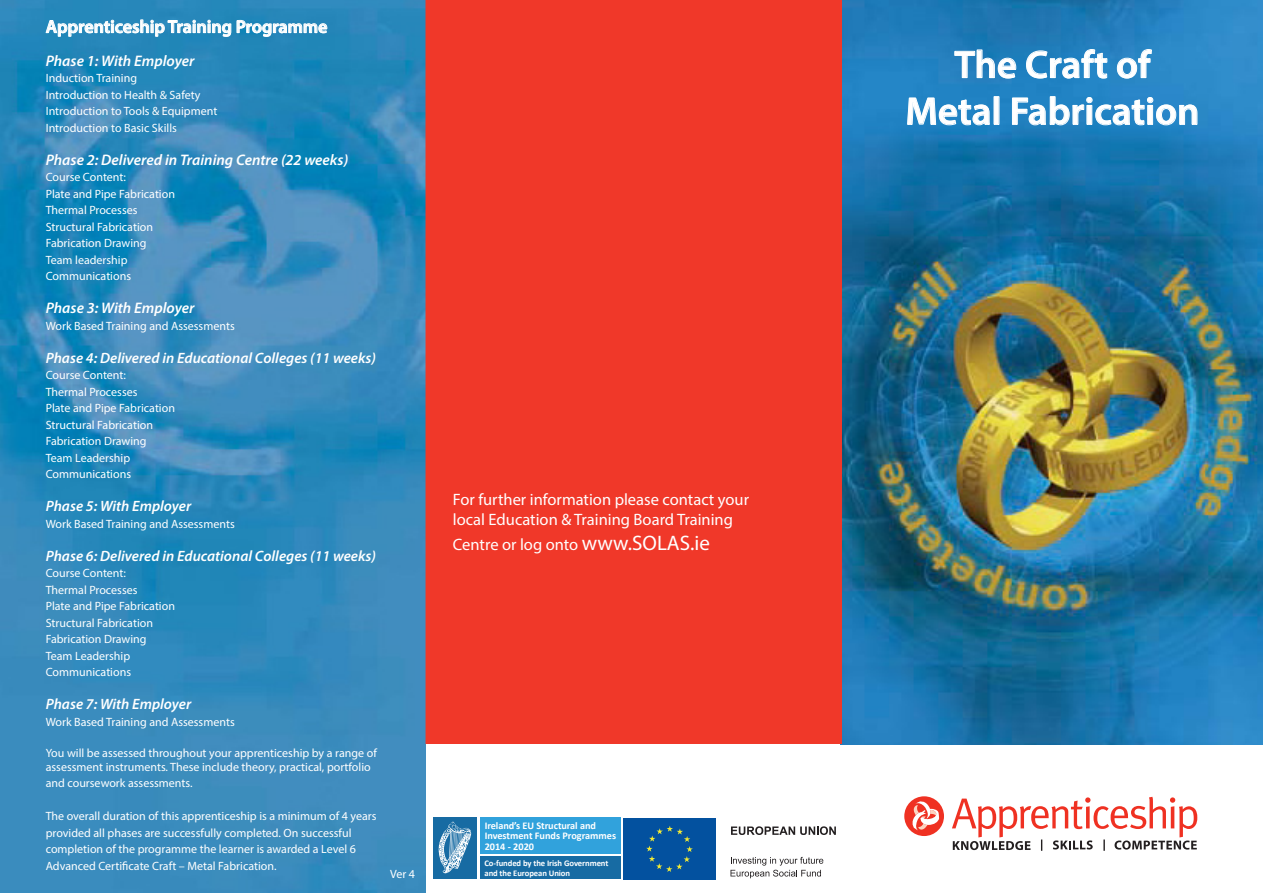
<style>
.page{position:relative;width:1263px;height:893px;background:#fff}
.page>*{position:absolute;margin:0;border:0;box-sizing:border-box;transform-origin:0 0}
.t1{font:600 39px "Myriad Pro";color:#fff}
.t2{font:600 18px "Myriad Pro";color:#fff}
.t3{font:16.5px/25.2px "Myriad Pro";color:#fff}
.t4{font:italic 600 15.3px "Myriad Pro";color:#fff}
.t5{font:italic 600 15px "Myriad Pro";color:#fff}
.t6{font:12px/14.5px "Myriad Pro";color:#fff}
.t7{font:700 10.2px/10.2px "Calibri";letter-spacing:-.005em;color:#fff}
.t8{font:700 8.7px "Calibri";letter-spacing:-.01em;color:#fff}
.s1{font-size:21px}
</style>
<div class="page">
<img style="left:0;top:0;width:426px;height:893px">
<img style="left:840px;top:0;width:423px;height:745px">
<div style="left:425px;top:0;width:417px;height:744px;background:#f03829"></div>
<svg style="left:45px;top:19px;width:283px;height:18px;background:#60a7cc"></svg>
<svg style="left:954px;top:49px;width:62px;height:30px;background:#4693c6"></svg>
<svg style="left:1026px;top:49px;width:81px;height:30px;background:#4797cc"></svg>
<svg style="left:1116px;top:49px;width:36px;height:30px"></svg>
<svg style="left:907px;top:97px;width:83px;height:29px;background:#4d9bcf"></svg>
<svg style="left:1012px;top:96px;width:186px;height:30px;background:#4a99ce"></svg>
<div style="left:904px;top:796px;width:40px;height:40px;background:#ef3122;border-radius:50%"></div>
<svg style="left:911px;top:800px;width:28px;height:30px"></svg>
<svg style="left:952px;top:797px;width:245px;height:54px"></svg>
<div style="left:623px;top:818px;width:93px;height:62px;background:#03519f"></div>
<svg style="left:646px;top:826px;width:47px;height:46px"></svg>
<svg style="left:731px;top:826px;width:105px;height:9px"></svg>
<svg style="left:730px;top:857px;width:93px;height:21px"></svg>
<div style="left:434px;top:817px;width:43px;height:62px;background:#176ba3"></div>
<div style="left:480px;top:857px;width:141px;height:22px;background:#176ba3"></div>
<div style="left:480px;top:817px;width:141px;height:36px;background:#31a2dc"></div>
<svg style="left:439px;top:822px;width:32px;height:51px"></svg>
<p class="t2" style="left:46px;top:15px;width:283px">Apprenticeship Training Programme</p>
<p class="t4" style="left:46px;top:51px;width:150px">Phase 1: With Employer</p>
<p class="t6" style="left:46px;top:71px;width:93px">Induction Training</p>
<p class="t6" style="left:46px;top:87px;width:156px">Introduction to Health &amp; Safety</p>
<p class="t6" style="left:46px;top:104px;width:173px">Introduction to Tools &amp; Equipment</p>
<p class="t6" style="left:46px;top:120px;width:133px">Introduction to Basic Skills</p>
<p class="t4" style="left:46px;top:150px;width:304px">Phase 2: Delivered in Training Centre (22 weeks)</p>
<p class="t6" style="left:46px;top:170px;width:82px">Course Content:</p>
<p class="t6" style="left:46px;top:186px;width:131px">Plate and Pipe Fabrication</p>
<p class="t6" style="left:46px;top:203px;width:93px">Thermal Processes</p>
<p class="t6" style="left:46px;top:219px;width:109px">Structural Fabrication</p>
<p class="t6" style="left:46px;top:236px;width:102px">Fabrication Drawing</p>
<p class="t6" style="left:46px;top:252px;width:83px">Team leadership</p>
<p class="t6" style="left:46px;top:269px;width:87px">Communications</p>
<p class="t4" style="left:46px;top:298px;width:150px">Phase 3: With Employer</p>
<p class="t6" style="left:46px;top:318px;width:191px">Work Based Training and Assessments</p>
<p class="t5" style="left:46px;top:348px;width:332px">Phase 4: Delivered in Educational Colleges (11 weeks)</p>
<p class="t6" style="left:46px;top:368px;width:82px">Course Content:</p>
<p class="t6" style="left:46px;top:384px;width:93px">Thermal Processes</p>
<p class="t6" style="left:46px;top:401px;width:131px">Plate and Pipe Fabrication</p>
<p class="t6" style="left:46px;top:417px;width:109px">Structural Fabrication</p>
<p class="t6" style="left:46px;top:434px;width:102px">Fabrication Drawing</p>
<p class="t6" style="left:46px;top:450px;width:86px">Team Leadership</p>
<p class="t6" style="left:46px;top:467px;width:87px">Communications</p>
<p class="t5" style="left:46px;top:497px;width:147px">Phase 5: With Employer</p>
<p class="t6" style="left:46px;top:516px;width:191px">Work Based Training and Assessments</p>
<p class="t5" style="left:46px;top:546px;width:332px">Phase 6: Delivered in Educational Colleges (11 weeks)</p>
<p class="t6" style="left:46px;top:566px;width:82px">Course Content:</p>
<p class="t6" style="left:46px;top:582px;width:93px">Thermal Processes</p>
<p class="t6" style="left:46px;top:599px;width:131px">Plate and Pipe Fabrication</p>
<p class="t6" style="left:46px;top:615px;width:109px">Structural Fabrication</p>
<p class="t6" style="left:46px;top:632px;width:102px">Fabrication Drawing</p>
<p class="t6" style="left:46px;top:648px;width:86px">Team Leadership</p>
<p class="t6" style="left:46px;top:665px;width:87px">Communications</p>
<p class="t5" style="left:46px;top:695px;width:147px">Phase 7: With Employer</p>
<p class="t6" style="left:46px;top:714px;width:191px">Work Based Training and Assessments</p>
<p class="t6" style="left:46px;top:745px;width:333px">You will be assessed throughout your apprenticeship by a range of assessment instruments. These include theory, practical, portfolio</p>
<p class="t6" style="left:46px;top:775px;width:148px">and coursework assessments.</p>
<p class="t6" style="left:46px;top:808px;width:332px">The overall duration of this apprenticeship is a minimum of 4 years</p>
<p class="t6" style="left:46px;top:825px;width:307px">provided all phases are successfully completed. On successful</p>
<p class="t6" style="left:46px;top:841px;width:312px">completion of the programme the learner is awarded a Level 6</p>
<p class="t6" style="left:46px;top:858px;width:232px">Advanced Certificate Craft – Metal Fabrication.</p>
<p class="t3" style="left:453px;top:487px;width:298px">For further information please contact your</p>
<p class="t3" style="left:453px;top:506px;width:282px">local Education &amp; Training Board Training<br>Centre or log onto <span class="s1">www.SOLAS.ie</span></p>
<p class="t7" style="left:485px;top:821px;width:133px">Ireland’s EU Structural and<br>Investment Funds Programmes<br>2014 - 2020</p>
<p class="t8" style="left:484px;top:858px;width:125px">Co-funded by the Irish Government</p>
<p class="t6" style="left:390px;top:866px;width:26px">Ver 4</p>
<p class="t8" style="left:484px;top:867px;width:87px">and the European Union</p>
<p class="t1" style="left:954px;top:40px;width:197px">The Craft of</p>
<p class="t1" style="left:905px;top:87px;width:295px">Metal Fabrication</p>
</div>
